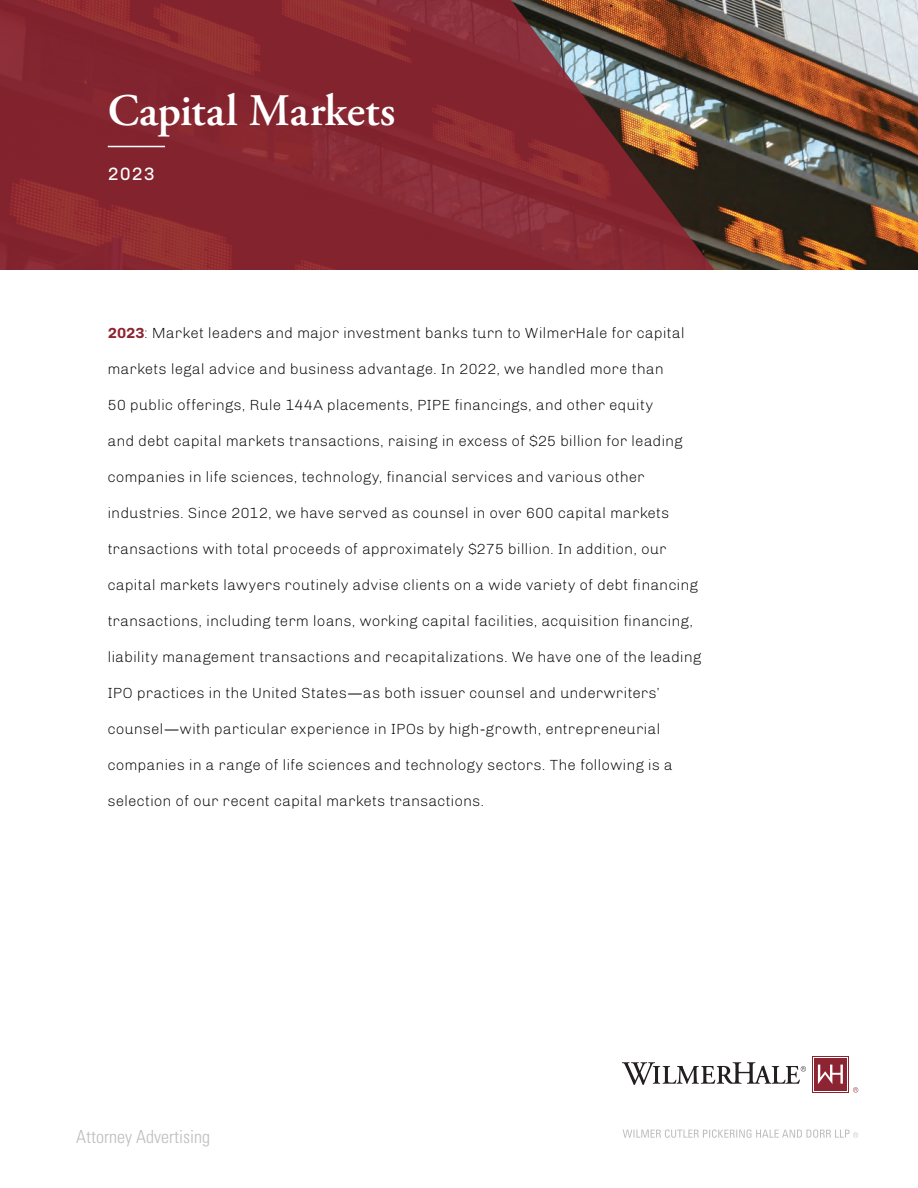
<style>
.page{position:relative;width:918px;height:1188px;background:#fff}
.page>*{position:absolute;margin:0;border:0;box-sizing:border-box;transform-origin:0 0}
.t1{font:600 45px "Adobe Garamond Pro";color:#fff}
.t2{font:300 condensed 18px "Univers LT Std";color:#bcbdc0}
.t3{font:18px "Chivo";color:#fff}
.intro{font:300 15px "Chivo";letter-spacing:.005em;color:#000}
.s1{font-weight:700;color:#8d2431}
.s2{color:#231f20}
</style>
<div class="page">
<img style="left:837px;top:0;width:81px;height:270px">
<svg style="left:0;top:0;width:837px;height:270px;background:#823637"></svg>
<hr style="left:108px;top:146px;width:57px;height:1px;background:#fff">
<svg style="left:623px;top:1129px;width:235px;height:9px"></svg>
<svg style="left:622px;top:1062px;width:184px;height:23px"></svg>
<svg style="left:814px;top:1090px;width:33px;height:1px"></svg>
<div style="left:814px;top:1058px;width:33px;height:32px;background:#8d2431"></div>
<svg style="left:818px;top:1065px;width:25px;height:19px"></svg>
<svg style="left:853px;top:1087px;width:5px;height:6px"></svg>
<p class="t1" style="left:108px;top:84px;width:289px">Capital Markets</p>
<p class="t3" style="left:108px;top:163px;width:48px">2023</p>
<p class="intro" style="left:108px;top:324px;width:579px"><span class="s1">2023</span><span class="s2">:</span> Market leaders and major investment banks turn to WilmerHale for capital</p>
<p class="intro" style="left:108px;top:360px;width:558px">markets legal advice and business advantage. In 2022, we handled more than</p>
<p class="intro" style="left:108px;top:396px;width:547px">50 public offerings, Rule 144A placements, PIPE financings, and other equity</p>
<p class="intro" style="left:108px;top:432px;width:577px">and debt capital markets transactions, raising in excess of $25 billion for leading</p>
<p class="intro" style="left:108px;top:468px;width:539px">companies in life sciences, technology, financial services and various other</p>
<p class="intro" style="left:108px;top:504px;width:563px">industries. Since 2012, we have served as counsel in over 600 capital markets</p>
<p class="intro" style="left:108px;top:540px;width:561px">transactions with total proceeds of approximately $275 billion. In addition, our</p>
<p class="intro" style="left:108px;top:576px;width:592px">capital markets lawyers routinely advise clients on a wide variety of debt financing</p>
<p class="intro" style="left:108px;top:612px;width:587px">transactions, including term loans, working capital facilities, acquisition financing,</p>
<p class="intro" style="left:108px;top:648px;width:595px">liability management transactions and recapitalizations. We have one of the leading</p>
<p class="intro" style="left:108px;top:684px;width:554px">IPO practices in the United States—as both issuer counsel and underwriters’</p>
<p class="intro" style="left:108px;top:720px;width:554px">counsel—with particular experience in IPOs by high-growth, entrepreneurial</p>
<p class="intro" style="left:108px;top:756px;width:567px">companies in a range of life sciences and technology sectors. The following is a</p>
<p class="intro" style="left:108px;top:792px;width:378px">selection of our recent capital markets transactions.</p>
<p class="t2" style="left:76px;top:1126px;width:135px">Attorney Advertising</p>
</div>
